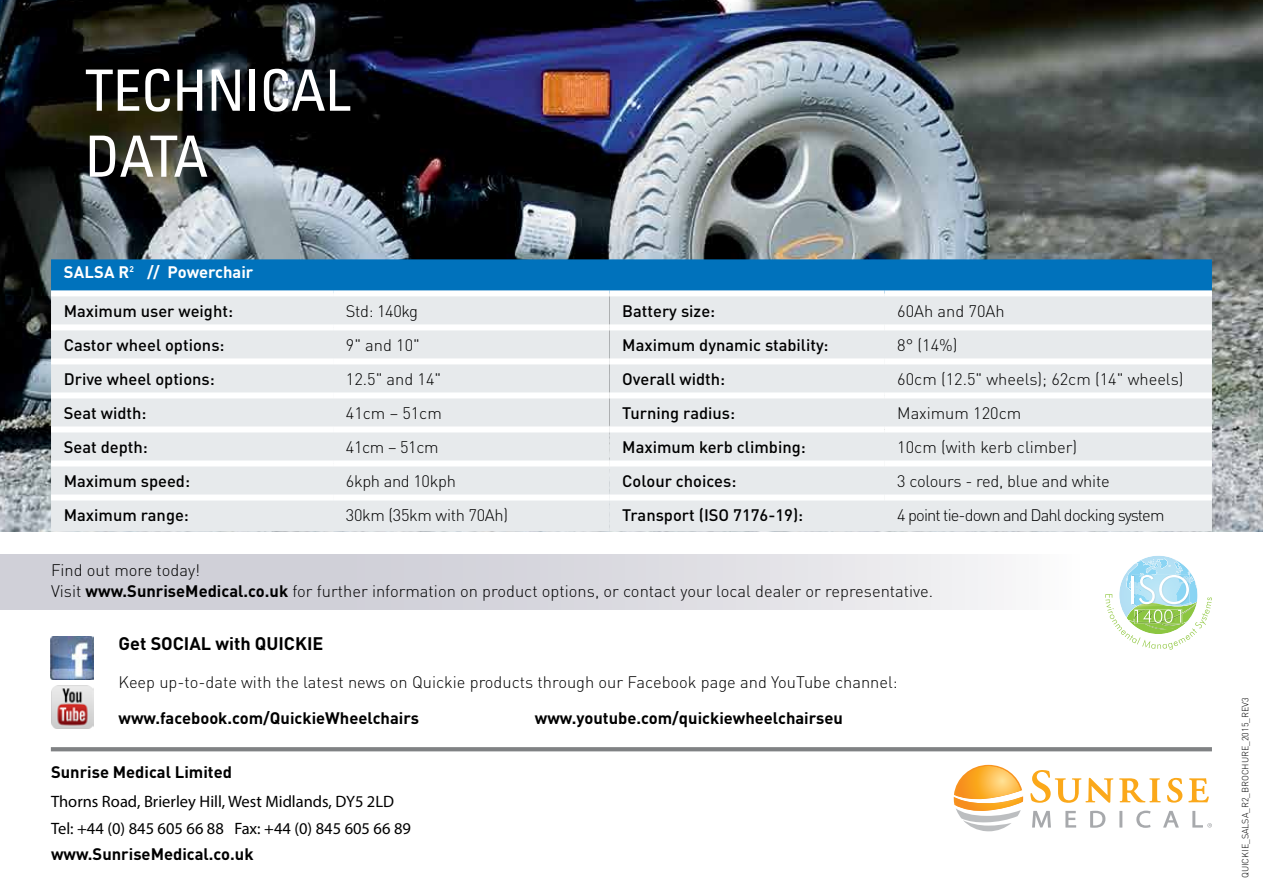
<style>
.page{position:relative;width:1263px;height:893px;background:#fff}
.page>*{position:absolute;margin:0;border:0;box-sizing:border-box;transform-origin:0 0}
.t1{font:condensed 57px/66px "Univers Com 57";letter-spacing:-.01em;color:#fff}
.t2{font:700 18px "DINOT";color:#000}
.t3{font:300 16.5px/21px "DINOT";color:#000}
.t4{font:500 16.5px "DINOT";color:#000}
.t5{font:700 16.5px "DINOT";color:#000}
.t6{font:16.5px/27px "Myriad Pro";color:#000}
.t7{font:300 16.5px "DINOT";letter-spacing:-.02em;color:#000}
.t8{font:300 16.5px "DINOT";letter-spacing:-.055em;color:#000}
.t9{font:700 16.5px "DINOT";color:#fff}
.t10{font:300 9px "DINOT";color:#000}
.s1{font-weight:700}
</style>
<div class="page">
<img style="left:0;top:0;width:1263px;height:531px">
<svg style="left:51px;top:259px;width:1161px;height:272px;background:#c8dae5"></svg>
<div style="left:51px;top:290px;width:282px;height:6px;background:#fff"></div>
<div style="left:333px;top:290px;width:276px;height:6px;background:#fff"></div>
<div style="left:609px;top:290px;width:275px;height:6px;background:#fff"></div>
<div style="left:884px;top:290px;width:328px;height:6px;background:#fff"></div>
<div style="left:51px;top:324px;width:282px;height:6px;background:#fff"></div>
<div style="left:333px;top:324px;width:276px;height:6px;background:#fff"></div>
<div style="left:609px;top:324px;width:275px;height:6px;background:#fff"></div>
<div style="left:884px;top:324px;width:328px;height:6px;background:#fff"></div>
<div style="left:51px;top:358px;width:282px;height:6px;background:#fff"></div>
<div style="left:333px;top:358px;width:276px;height:6px;background:#fff"></div>
<div style="left:609px;top:358px;width:275px;height:6px;background:#fff"></div>
<div style="left:884px;top:358px;width:328px;height:6px;background:#fff"></div>
<div style="left:51px;top:392px;width:282px;height:6px;background:#fff"></div>
<div style="left:333px;top:392px;width:276px;height:6px;background:#fff"></div>
<div style="left:609px;top:392px;width:275px;height:6px;background:#fff"></div>
<div style="left:884px;top:392px;width:328px;height:6px;background:#fff"></div>
<div style="left:51px;top:426px;width:282px;height:6px;background:#fff"></div>
<div style="left:333px;top:426px;width:276px;height:6px;background:#fff"></div>
<div style="left:609px;top:426px;width:275px;height:6px;background:#fff"></div>
<div style="left:884px;top:426px;width:328px;height:6px;background:#fff"></div>
<div style="left:51px;top:460px;width:282px;height:6px;background:#fff"></div>
<div style="left:333px;top:460px;width:276px;height:6px;background:#fff"></div>
<div style="left:609px;top:460px;width:275px;height:6px;background:#fff"></div>
<div style="left:884px;top:460px;width:328px;height:6px;background:#fff"></div>
<div style="left:51px;top:494px;width:282px;height:6px;background:#fff"></div>
<div style="left:333px;top:494px;width:276px;height:6px;background:#fff"></div>
<div style="left:609px;top:494px;width:275px;height:6px;background:#fff"></div>
<div style="left:884px;top:494px;width:328px;height:6px;background:#fff"></div>
<svg style="left:51px;top:747px;width:1161px;height:4px;background:#848688"></svg>
<svg style="left:1105px;top:558px;width:107px;height:92px"></svg>
<div style="left:0;top:555px;width:1083px;height:55px;background:linear-gradient(to right,#c6c6d0,#f2f2f4)"></div>
<img style="left:51px;top:637px;width:43px;height:43px">
<img style="left:51px;top:686px;width:43px;height:42px">
<svg style="left:954px;top:765px;width:69px;height:66px"></svg>
<svg style="left:1119px;top:778px;width:42px;height:24px"></svg>
<svg style="left:1030px;top:770px;width:83px;height:33px"></svg>
<svg style="left:1167px;top:778px;width:15px;height:25px"></svg>
<svg style="left:1188px;top:778px;width:21px;height:24px"></svg>
<svg style="left:1032px;top:811px;width:19px;height:17px"></svg>
<svg style="left:1065px;top:811px;width:11px;height:17px"></svg>
<svg style="left:1090px;top:811px;width:15px;height:17px"></svg>
<svg style="left:1119px;top:811px;width:3px;height:17px"></svg>
<svg style="left:1136px;top:811px;width:14px;height:17px"></svg>
<svg style="left:1163px;top:811px;width:16px;height:17px"></svg>
<svg style="left:1192px;top:811px;width:20px;height:17px"></svg>
<h1 class="t1" style="left:85px;top:58px;width:267px">TECHNICAL<br>DATA</h1>
<p class="t9" style="left:64px;top:265px;width:191px">SAlSA R<sup>2</sup> // Powerchair</p>
<p class="t4" style="left:64px;top:303px;width:171px">Maximum user weight:</p>
<p class="t7" style="left:346px;top:303px;width:74px">Std: 140kg</p>
<p class="t4" style="left:622px;top:303px;width:94px">Battery size:</p>
<p class="t3" style="left:897px;top:302px;width:109px">60Ah and 70Ah</p>
<p class="t4" style="left:64px;top:337px;width:162px">Castor wheel options:</p>
<p class="t3" style="left:346px;top:336px;width:76px">9" and 10"</p>
<p class="t4" style="left:622px;top:337px;width:208px">Maximum dynamic stability:</p>
<p class="t3" style="left:897px;top:336px;width:62px">8° (14%)</p>
<p class="t4" style="left:64px;top:371px;width:153px">Drive wheel options:</p>
<p class="t3" style="left:346px;top:370px;width:97px">12.5" and 14"</p>
<p class="t4" style="left:622px;top:371px;width:104px">Overall width:</p>
<p class="t3" style="left:897px;top:370px;width:288px">60cm (12.5" wheels); 62cm (14" wheels)</p>
<p class="t4" style="left:64px;top:405px;width:84px">Seat width:</p>
<p class="t3" style="left:346px;top:404px;width:98px">41cm – 51cm</p>
<p class="t4" style="left:622px;top:405px;width:114px">Turning radius:</p>
<p class="t3" style="left:897px;top:404px;width:125px">Maximum 120cm</p>
<p class="t4" style="left:64px;top:439px;width:86px">Seat depth:</p>
<p class="t7" style="left:346px;top:439px;width:94px">41cm – 51cm</p>
<p class="t4" style="left:622px;top:439px;width:185px">Maximum kerb climbing:</p>
<p class="t3" style="left:897px;top:438px;width:181px">10cm (with kerb climber)</p>
<p class="t4" style="left:64px;top:474px;width:128px">Maximum speed:</p>
<p class="t7" style="left:346px;top:474px;width:112px">6kph and 10kph</p>
<p class="t4" style="left:622px;top:474px;width:116px">Colour choices:</p>
<p class="t3" style="left:897px;top:472px;width:214px">3 colours - red, blue and white</p>
<p class="t4" style="left:64px;top:508px;width:127px">Maximum range:</p>
<p class="t7" style="left:346px;top:508px;width:164px">30km (35km with 70Ah)</p>
<p class="t4" style="left:622px;top:508px;width:182px">Transport (ISO 7176-19):</p>
<p class="t8" style="left:897px;top:508px;width:269px">4 point tie-down and Dahl docking system</p>
<p class="t3" style="left:51px;top:561px;width:884px">Find out more today!<br>Visit <span class="s1">www.SunriseMedical.co.uk</span> for further information on product options, or contact your local dealer or representative.</p>
<p class="t2" style="left:119px;top:636px;width:206px">Get SOCIAl with QUICKIE</p>
<p class="t3" style="left:119px;top:673px;width:780px">Keep up-to-date with the latest news on Quickie products through our Facebook page and YouTube channel:</p>
<p class="t5" style="left:119px;top:711px;width:302px">www.facebook.com/QuickieWheelchairs</p>
<p class="t5" style="left:535px;top:711px;width:309px">www.youtube.com/quickiewheelchairseu</p>
<p class="t5" style="left:51px;top:764px;width:182px">Sunrise Medical limited</p>
<p class="t6" style="left:51px;top:789px;width:361px">Thorns Road, Brierley Hill, West Midlands, DY5 2LD<br>Tel: +44 (0) 845 605 66 88 Fax: +44 (0) 845 605 66 89</p>
<p class="t5" style="left:51px;top:846px;width:204px">www.SunriseMedical.co.uk</p>
<p class="t10" style="left:1241px;top:878px;width:182px;rotate:-90deg">QUICKIE_SALSA_R2_BROCHURE_2015_REV3</p>
</div>
